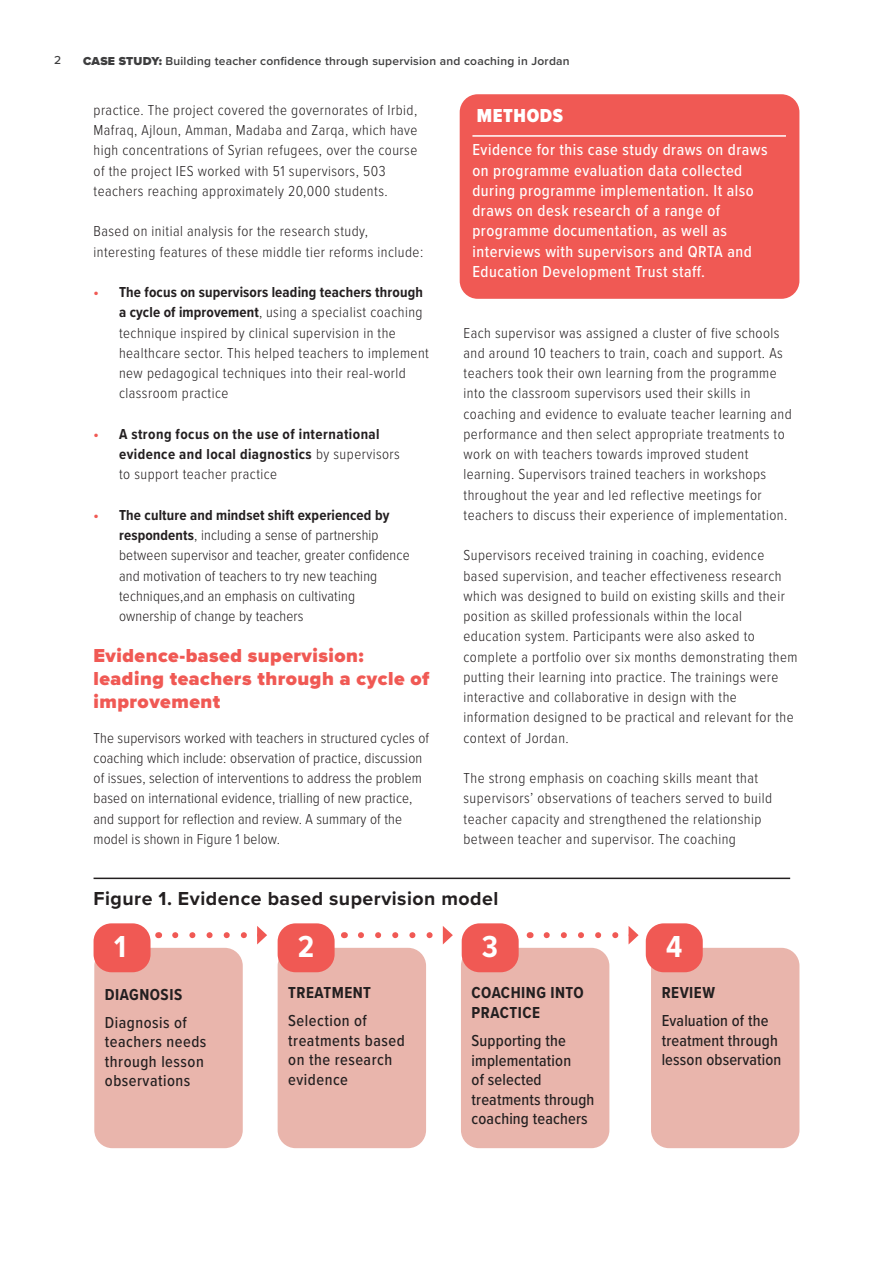
<style>
.page{position:relative;width:893px;height:1263px;background:#fff}
.page>*{position:absolute;margin:0;border:0;box-sizing:border-box;transform-origin:0 0}
.t1{font:700 31.5px "Proxima Nova Cond";color:#fff}
.Heading{font:900 19.5px/23.4px "Proxima Nova";letter-spacing:.025em;color:#f05954}
.Heading-2{font:700 19.5px "Proxima Nova";letter-spacing:.025em;color:#231f20}
.Body_copy{font:900 19.5px "Proxima Nova Cond";letter-spacing:.03em;color:#fff}
.Body_copy-2{font:500 16.5px/20.2px "Proxima Nova Cond";letter-spacing:.03em;color:#fff}
.Pullquote{font:500 16.5px/19.5px "Proxima Nova Cond";letter-spacing:.01em;color:#231f20}
.Pullquote-2{font:500 16.5px/19.5px "Proxima Nova Cond";letter-spacing:.03em;color:#231f20}
.Pullquote-3{font:700 16.5px/19.8px "Proxima Nova Cond";letter-spacing:.03em;color:#231f20}
.Body_copy-3{font:700 16.5px "Proxima Nova Cond";letter-spacing:.03em;color:#231f20}
.Body_copy-4{font:300 15px/20.2px "Proxima Nova Cond";letter-spacing:.03em;color:#231f20}
.Body_copy-5{font:300 15px/20.2px "Proxima Nova Cond";letter-spacing:.01em;color:#231f20}
.t2{font:700 15px/20.2px "Proxima Nova Cond";letter-spacing:.03em;color:#231f20}
.t3{font:600 12px "Proxima Nova";letter-spacing:.02em;color:#3e3e3f}
.t4{font:500 12px "Proxima Nova";color:#3e3e3f}
.s1{font-weight:900}
.s2{font-weight:700;color:#f05954}
.s3{font-weight:700}
.s4{color:#f05954}
.s5{font-weight:300}
</style>
<div class="page">
<hr style="left:94px;top:877px;width:696px;height:2px;background:#231f20">
<div style="left:94px;top:948px;width:149px;height:200px;background:#e9b5ac;border-radius:18px"></div>
<div style="left:278px;top:948px;width:148px;height:200px;background:#e9b5ac;border-radius:18px"></div>
<div style="left:461px;top:948px;width:148px;height:200px;background:#e9b5ac;border-radius:18px"></div>
<div style="left:651px;top:948px;width:148px;height:200px;background:#e9b5ac;border-radius:18px"></div>
<div style="left:94px;top:923px;width:57px;height:49px;background:#f05954;border-radius:18px"></div>
<div style="left:278px;top:923px;width:57px;height:49px;background:#f05954;border-radius:18px"></div>
<div style="left:462px;top:923px;width:57px;height:49px;background:#f05954;border-radius:18px"></div>
<div style="left:646px;top:923px;width:57px;height:49px;background:#f05954;border-radius:18px"></div>
<svg style="left:175px;top:926px;width:92px;height:18px"></svg>
<svg style="left:361px;top:932px;width:72px;height:6px"></svg>
<svg style="left:443px;top:926px;width:10px;height:18px"></svg>
<svg style="left:547px;top:932px;width:72px;height:6px"></svg>
<svg style="left:629px;top:926px;width:10px;height:18px"></svg>
<div style="left:460px;top:94px;width:339px;height:205px;background:#f05954;border-radius:18px"></div>
<hr style="left:472px;top:135px;width:314px;height:2px;background:#fff">
<p class="t4" style="left:54px;top:51px;width:9px">2</p>
<p class="t3" style="left:83px;top:52px;width:488px"><span class="s1">CASE STUDY:</span> Building teacher confidence through supervision and coaching in Jordan</p>
<p class="Body_copy-4" style="left:94px;top:99px;width:326px">practice. The project covered the governorates of Irbid, Mafraq, Ajloun, Amman, Madaba and Zarqa, which have high concentrations of Syrian refugees, over the course of the project IES worked with 51 supervisors, 503 teachers reaching approximately 20,000 students.</p>
<p class="Body_copy-4" style="left:94px;top:220px;width:331px">Based on initial analysis for the research study, interesting features of these middle tier reforms include:</p>
<p class="Body_copy-4" style="left:119px;top:281px;width:311px;text-indent:-25px"><span class="s2">•</span> <span class="s3">The focus on supervisors leading teachers through a cycle of improvement</span>, using a specialist coaching technique inspired by clinical supervision in the healthcare sector. This helped teachers to implement new pedagogical techniques into their real-world classroom practice</p>
<p class="t2" style="left:119px;top:423px;width:282px;text-indent:-25px"><span class="s4">•</span> A strong focus on the use of international evidence and local diagnostics <span class="s5">by supervisors to support teacher practice</span></p>
<p class="Body_copy-5" style="left:119px;top:504px;width:292px;text-indent:-25px"><span class="s2">•</span> <span class="s3">The culture and mindset shift experienced by respondents</span>, including a sense of partnership between supervisor and teacher, greater confidence and motivation of teachers to try new teaching techniques,and an emphasis on cultivating ownership of change by teachers</p>
<p class="Heading" style="left:94px;top:643px;width:337px">Evidence-based supervision: leading teachers through a cycle of improvement</p>
<p class="Body_copy-5" style="left:94px;top:727px;width:337px">The supervisors worked with teachers in structured cycles of coaching which include: observation of practice, discussion of issues, selection of interventions to address the problem based on international evidence, trialling of new practice, and support for reflection and review. A summary of the model is shown in Figure 1 below.</p>
<p class="Body_copy" style="left:477px;top:102px;width:88px">METHODS</p>
<p class="Body_copy-2" style="left:472px;top:139px;width:297px">Evidence for this case study draws on draws on programme evaluation data collected during programme implementation. It also draws on desk research of a range of programme documentation, as well as interviews with supervisors and QRTA and Education Development Trust staff.</p>
<p class="Body_copy-4" style="left:463px;top:322px;width:330px">Each supervisor was assigned a cluster of five schools and around 10 teachers to train, coach and support. As teachers took their own learning from the programme into the classroom supervisors used their skills in coaching and evidence to evaluate teacher learning and performance and then select appropriate treatments to work on with teachers towards improved student learning. Supervisors trained teachers in workshops throughout the year and led reflective meetings for teachers to discuss their experience of implementation.</p>
<p class="Body_copy-4" style="left:463px;top:544px;width:336px">Supervisors received training in coaching, evidence based supervision, and teacher effectiveness research which was designed to build on existing skills and their position as skilled professionals within the local education system. Participants were also asked to complete a portfolio over six months demonstrating them putting their learning into practice. The trainings were interactive and collaborative in design with the information designed to be practical and relevant for the context of Jordan.</p>
<p class="Body_copy-4" style="left:463px;top:767px;width:310px">The strong emphasis on coaching skills meant that supervisors’ observations of teachers served to build teacher capacity and strengthened the relationship between teacher and supervisor. The coaching</p>
<p class="Heading-2" style="left:94px;top:883px;width:406px">Figure 1. Evidence based supervision model</p>
<p class="t1" style="left:114px;top:923px;width:13px">1</p>
<p class="t1" style="left:298px;top:923px;width:18px">2</p>
<p class="t1" style="left:482px;top:923px;width:18px">3</p>
<p class="t1" style="left:666px;top:923px;width:18px">4</p>
<p class="Pullquote-3" style="left:105px;top:984px;width:79px">DIAGNOSIS</p>
<p class="Pullquote-2" style="left:105px;top:1012px;width:103px">Diagnosis of teachers needs through lesson observations</p>
<p class="Pullquote-3" style="left:288px;top:982px;width:84px">TREATMENT</p>
<p class="Pullquote-2" style="left:288px;top:1010px;width:118px">Selection of treatments based on the research evidence</p>
<p class="Pullquote-3" style="left:472px;top:982px;width:114px">COACHING INTO<br>PRACTICE</p>
<p class="Pullquote" style="left:472px;top:1030px;width:124px">Supporting the implementation<br>of selected treatments through coaching teachers</p>
<p class="Body_copy-3" style="left:662px;top:981px;width:55px">REVIEW</p>
<p class="Pullquote" style="left:662px;top:1010px;width:121px">Evaluation of the treatment through lesson observation</p>
</div>
